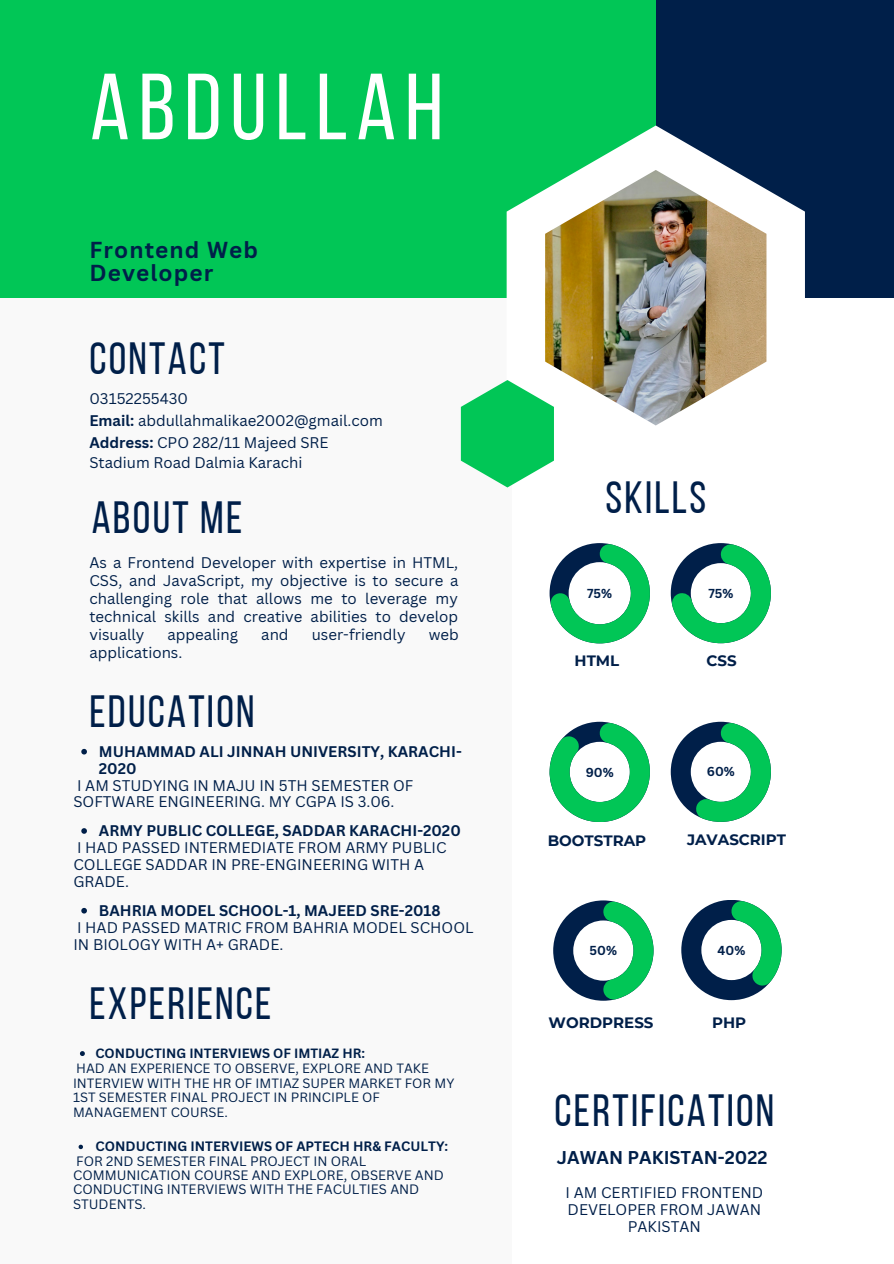
<style>
.page{position:relative;width:894px;height:1264px;background:#fff}
.page>*{position:absolute;margin:0;border:0;box-sizing:border-box;transform-origin:0 0}
.t1{font:93.6px "Bebas Neue";letter-spacing:.095em;color:#fff}
.t2{font:45px "Bebas Neue";letter-spacing:.05em;color:#001f49}
.t3{font:700 22.5px/22.5px "Canva Sans";letter-spacing:.05em;color:#001f49}
.t4{font:700 18px "Canva Sans";color:#001f49}
.t5{font:15px/17px "Canva Sans";color:#001f49}
.t6{font:700 15px/17px "Canva Sans";color:#001f49}
.t7{font:700 15px "Montserrat";color:#001f49}
.t8{font:13.2px/14.4px "Canva Sans";color:#001f49}
.t9{font:700 13.2px "Canva Sans";color:#001f49}
.t10{font:13.05px/14.7px "Canva Sans";color:#001f49}
.t11{font:700 13.05px "Canva Sans";color:#001f49}
.t12{font:700 12.75px "Canva Sans";color:#001f49}
.t13{font:700 12.6px "Canva Sans";color:#001f49}
.s1{font-weight:700}
</style>
<div class="page">
<div style="left:580px;top:0;width:313px;height:297px;background:#001f49"></div>
<div style="left:0;top:0;width:655px;height:297px;background:#01c656"></div>
<div style="left:0;top:298px;width:511px;height:965px;background:#f9f9f9"></div>
<svg style="left:506px;top:125px;width:298px;height:301px;fill:#fff"></svg>
<img style="left:545px;top:170px;width:221px;height:255px">
<svg style="left:670px;top:543px;width:100px;height:100px"></svg>
<svg style="left:549px;top:543px;width:100px;height:100px"></svg>
<svg style="left:670px;top:721px;width:100px;height:100px"></svg>
<svg style="left:549px;top:721px;width:100px;height:101px"></svg>
<svg style="left:553px;top:900px;width:100px;height:100px"></svg>
<svg style="left:460px;top:380px;width:94px;height:107px"></svg>
<svg style="left:80px;top:1051px;width:5px;height:5px"></svg>
<svg style="left:81px;top:749px;width:6px;height:5px"></svg>
<svg style="left:81px;top:828px;width:6px;height:5px"></svg>
<svg style="left:81px;top:907px;width:6px;height:6px"></svg>
<svg style="left:79px;top:1144px;width:4px;height:5px"></svg>
<svg style="left:681px;top:900px;width:100px;height:100px"></svg>
<p class="t1" style="left:90px;top:69px;width:354px">ABDULLAH</p>
<p class="t3" style="left:89px;top:238px;width:170px">Frontend Web<br>Developer</p>
<p class="t2" style="left:89px;top:340px;width:137px">CONTACT</p>
<p class="t5" style="left:89px;top:389px;width:100px">03152255430</p>
<p class="t5" style="left:89px;top:411px;width:295px"><span class="s1">Email:</span> abdullahmalikae2002@gmail.com</p>
<p class="t5" style="left:89px;top:432px;width:240px;line-height:20.2px"><span class="s1">Address:</span> CPO 282/11 Majeed SRE<br>Stadium Road Dalmia Karachi</p>
<p class="t2" style="left:92px;top:499px;width:152px">ABOUT ME</p>
<p class="t5" style="left:89px;top:553px;width:370px;line-height:18px;text-align:justify">As a Frontend Developer with expertise in HTML, CSS, and JavaScript, my objective is to secure a challenging role that allows me to leverage my technical skills and creative abilities to develop visually</p>
<p class="t5" style="left:167px;top:626px;width:72px">appealing</p>
<p class="t5" style="left:261px;top:626px;width:29px">and</p>
<p class="t5" style="left:312px;top:626px;width:95px">user-friendly</p>
<p class="t5" style="left:428px;top:626px;width:32px">web</p>
<p class="t5" style="left:89px;top:644px;width:94px">applications.</p>
<p class="t2" style="left:89px;top:693px;width:167px">EDUCATION</p>
<p class="t6" style="left:99px;top:742px;width:364px">MUHAMMAD ALI JINNAH UNIVERSITY, KARACHI-<br>2020</p>
<p class="t5" style="left:73px;top:776px;width:341px">I AM STUDYING IN MAJU IN 5TH SEMESTER OF<br>SOFTWARE ENGINEERING. MY CGPA IS 3.06.</p>
<p class="t6" style="left:99px;top:821px;width:363px">ARMY PUBLIC COLLEGE, SADDAR KARACHI-2020</p>
<p class="t5" style="left:73px;top:838px;width:374px">I HAD PASSED INTERMEDIATE FROM ARMY PUBLIC<br>COLLEGE SADDAR IN PRE-ENGINEERING WITH A<br>GRADE.</p>
<p class="t6" style="left:99px;top:901px;width:343px">BAHRIA MODEL SCHOOL-1, MAJEED SRE-2018</p>
<p class="t5" style="left:73px;top:918px;width:401px">I HAD PASSED MATRIC FROM BAHRIA MODEL SCHOOL<br>IN BIOLOGY WITH A+ GRADE.</p>
<p class="t2" style="left:89px;top:985px;width:183px">EXPERIENCE</p>
<p class="t11" style="left:95px;top:1044px;width:271px">CONDUCTING INTERVIEWS OF IMTIAZ HR:</p>
<p class="t10" style="left:73px;top:1060px;width:383px">HAD AN EXPERIENCE TO OBSERVE, EXPLORE AND TAKE INTERVIEW WITH THE HR OF IMTIAZ SUPER MARKET FOR MY 1ST SEMESTER FINAL PROJECT IN PRINCIPLE OF MANAGEMENT COURSE.</p>
<p class="t9" style="left:96px;top:1137px;width:354px">CONDUCTING INTERVIEWS OF APTECH HR&amp; FACULTY:</p>
<p class="t8" style="left:73px;top:1153px;width:372px">FOR 2ND SEMESTER FINAL PROJECT IN ORAL COMMUNICATION COURSE AND EXPLORE, OBSERVE AND CONDUCTING INTERVIEWS WITH THE FACULTIES AND STUDENTS.</p>
<p class="t2" style="left:605px;top:479px;width:102px">SKILLS</p>
<p class="t12" style="left:587px;top:584px;width:27px">75%</p>
<p class="t13" style="left:708px;top:584px;width:26px">75%</p>
<p class="t7" style="left:574px;top:652px;width:46px">HTML</p>
<p class="t7" style="left:706px;top:652px;width:32px">CSS</p>
<p class="t12" style="left:585px;top:763px;width:29px">90%</p>
<p class="t13" style="left:706px;top:763px;width:29px">60%</p>
<p class="t7" style="left:547px;top:831px;width:100px">BOOTSTRAP</p>
<p class="t7" style="left:686px;top:830px;width:101px">JAVASCRIPT</p>
<p class="t12" style="left:589px;top:941px;width:29px">50%</p>
<p class="t7" style="left:548px;top:1013px;width:106px">WORDPRESS</p>
<p class="t12" style="left:717px;top:941px;width:29px">40%</p>
<p class="t7" style="left:712px;top:1013px;width:36px">PHP</p>
<p class="t2" style="left:554px;top:1092px;width:221px">CERTIFICATION</p>
<p class="t4" style="left:556px;top:1144px;width:212px">JAWAN PAKISTAN-2022</p>
<p class="t5" style="left:565px;top:1183px;width:199px;text-align:center">I AM CERTIFIED FRONTEND<br>DEVELOPER FROM JAWAN<br>PAKISTAN</p>
</div>
